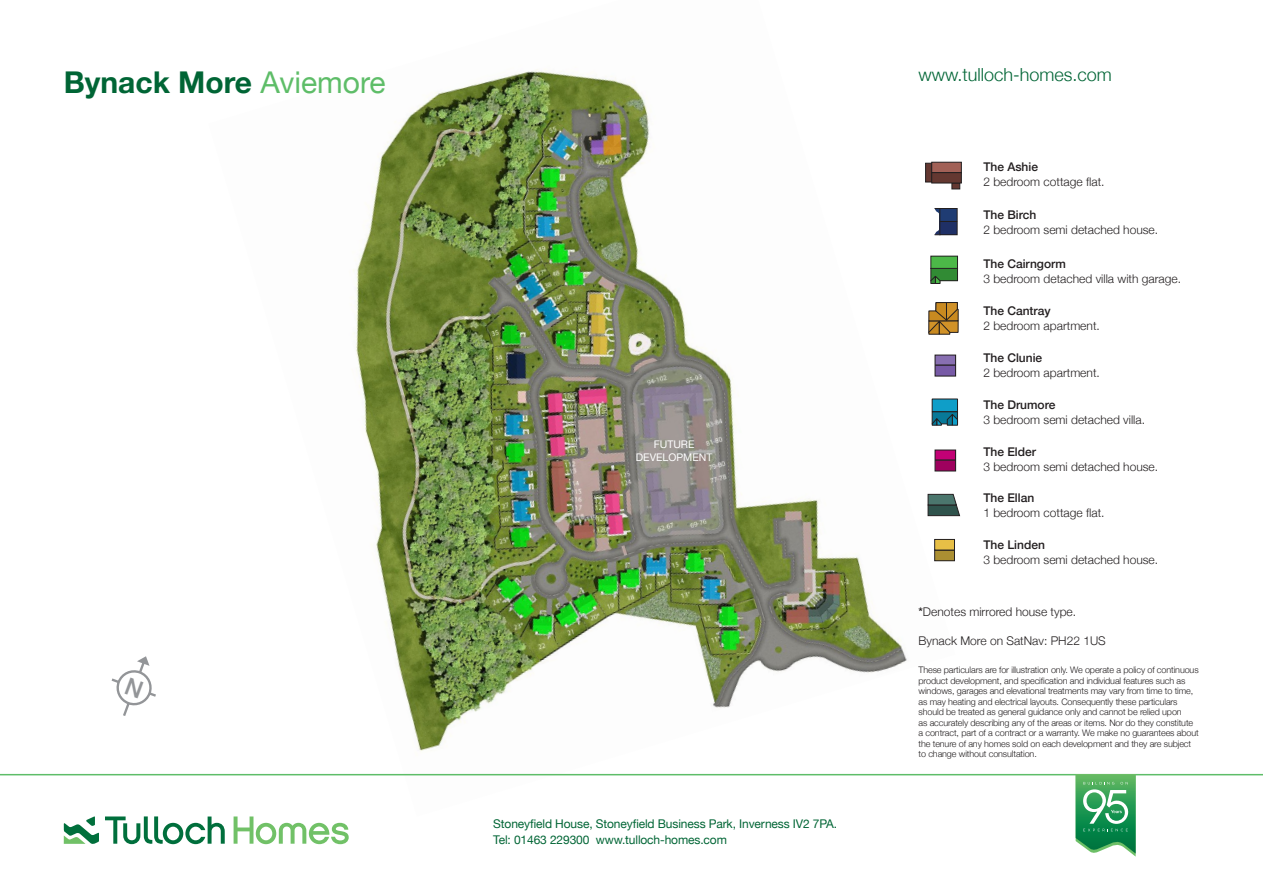
<style>
.page{position:relative;width:1263px;height:893px;background:#fff}
.page>*{position:absolute;margin:0;border:0;box-sizing:border-box;transform-origin:0 0}
.t1{font:700 30px "Helvetica Neue";color:#006535}
.t2{font:300 18px "Helvetica Neue";color:#006535}
.t3{font:300 12px "Helvetica Neue";color:#231f20}
.t4{font:12px/16.5px "Helvetica Neue";letter-spacing:-.01em;color:#006535}
.t5{font:500 12px "Helvetica Neue";color:#231f20}
.t6{font:10.5px/12.6px "Helvetica Neue";color:#fff;text-align:center}
.t7{font:300 9px/10.5px "Helvetica Neue";letter-spacing:-.01em;color:#231f20}
.s1{font-weight:400;color:#5ebd68}
.s2{font-weight:500}
</style>
<div class="page">
<img style="left:208px;top:69px;width:747px;height:707px">
<svg style="left:64px;top:816px;width:35px;height:28px"></svg>
<svg style="left:105px;top:816px;width:120px;height:28px"></svg>
<svg style="left:234px;top:816px;width:115px;height:28px"></svg>
<hr style="left:0;top:774px;width:1263px;height:1px;background:#5ebd68">
<svg style="left:1076px;top:775px;width:60px;height:82px"></svg>
<div style="left:935px;top:550px;width:19px;height:11px;background:#ab8f32"></div>
<div style="left:934px;top:550px;width:21px;height:11px;border:1px solid #231f20"></div>
<div style="left:935px;top:539px;width:19px;height:11px;background:#e7bf46"></div>
<div style="left:934px;top:539px;width:21px;height:11px;border:1px solid #231f20"></div>
<svg style="left:928px;top:494px;width:32px;height:22px"></svg>
<div style="left:932px;top:412px;width:25px;height:12px;background:#087998"></div>
<div style="left:932px;top:399px;width:25px;height:13px;background:#0f9ec8"></div>
<div style="left:932px;top:399px;width:26px;height:13px;border:1px solid #231f20"></div>
<svg style="left:932px;top:414px;width:26px;height:12px"></svg>
<div style="left:931px;top:268px;width:26px;height:13px;background:#318b34"></div>
<div style="left:931px;top:268px;width:27px;height:13px;border:1px solid #231f20"></div>
<div style="left:931px;top:256px;width:26px;height:12px;background:#4cb848"></div>
<div style="left:931px;top:256px;width:27px;height:13px;border:1px solid #231f20"></div>
<svg style="left:930px;top:275px;width:10px;height:9px"></svg>
<div style="left:925px;top:163px;width:7px;height:19px;background:#643831"></div>
<div style="left:925px;top:163px;width:7px;height:19px;border:1px solid #231f20"></div>
<div style="left:932px;top:162px;width:29px;height:11px;background:#a26157"></div>
<div style="left:931px;top:162px;width:30px;height:11px;border:1px solid #231f20"></div>
<div style="left:952px;top:183px;width:8px;height:6px;background:#643831"></div>
<div style="left:952px;top:183px;width:8px;height:6px;border:1px solid #231f20"></div>
<div style="left:932px;top:173px;width:29px;height:10px;background:#643831"></div>
<div style="left:931px;top:172px;width:30px;height:11px;border:1px solid #231f20"></div>
<svg style="left:934px;top:208px;width:23px;height:27px"></svg>
<svg style="left:935px;top:450px;width:21px;height:21px"></svg>
<svg style="left:935px;top:355px;width:21px;height:21px"></svg>
<svg style="left:928px;top:302px;width:30px;height:32px"></svg>
<svg style="left:111px;top:656px;width:45px;height:60px"></svg>
<h1 class="t1" style="left:64px;top:59px;width:323px">Bynack More <span class="s1">Aviemore</span></h1>
<p class="t6" style="left:636px;top:439px;width:78px">FUTURE<br>DEVELOPMENT</p>
<h3 class="t4" style="left:493px;top:816px;width:345px">Stoneyfield House, Stoneyfield Business Park, Inverness IV2 7PA.<br>Tel: 01463 229300 www.tulloch-homes.com</h3>
<h2 class="t2" style="left:918px;top:60px;width:195px">www.tulloch-homes.com</h2>
<h3 class="t5" style="left:983px;top:157px;width:56px">The Ashie</h3>
<h3 class="t3" style="left:983px;top:172px;width:123px">2 bedroom cottage flat.</h3>
<h3 class="t5" style="left:983px;top:205px;width:54px">The Birch</h3>
<h3 class="t3" style="left:983px;top:220px;width:176px">2 bedroom semi detached house.</h3>
<h3 class="t5" style="left:983px;top:254px;width:84px">The Cairngorm</h3>
<h3 class="t3" style="left:983px;top:269px;width:199px">3 bedroom detached villa with garage.</h3>
<h3 class="t5" style="left:983px;top:301px;width:69px">The Cantray</h3>
<h3 class="t3" style="left:983px;top:316px;width:118px">2 bedroom apartment.</h3>
<h3 class="t5" style="left:983px;top:348px;width:60px">The Clunie</h3>
<h3 class="t3" style="left:983px;top:363px;width:118px">2 bedroom apartment.</h3>
<h3 class="t5" style="left:983px;top:395px;width:74px">The Drumore</h3>
<h3 class="t3" style="left:983px;top:410px;width:163px">3 bedroom semi detached villa.</h3>
<h3 class="t5" style="left:983px;top:442px;width:54px">The Elder</h3>
<h3 class="t3" style="left:983px;top:457px;width:176px">3 bedroom semi detached house.</h3>
<h3 class="t5" style="left:983px;top:488px;width:52px">The Ellan</h3>
<h3 class="t3" style="left:983px;top:503px;width:123px">1 bedroom cottage flat.</h3>
<h3 class="t5" style="left:983px;top:535px;width:63px">The Linden</h3>
<h3 class="t3" style="left:983px;top:550px;width:176px">3 bedroom semi detached house.</h3>
<h3 class="t3" style="left:918px;top:602px;width:159px"><span class="s2">*</span>Denotes mirrored house type.</h3>
<h3 class="t3" style="left:918px;top:631px;width:189px">Bynack More on SatNav: PH22 1US</h3>
<p class="t7" style="left:918px;top:664px;width:282px">These particulars are for illustration only. We operate a policy of continuous product development, and specification and individual features such as windows, garages and elevational treatments may vary from time to time, as may heating and electrical layouts. Consequently these particulars should be treated as general guidance only and cannot be relied upon<br>as accurately describing any of the areas or items. Nor do they constitute a contract, part of a contract or a warranty. We make no guarantees about the tenure of any homes sold on each development and they are subject to change without consultation.</p>
</div>
